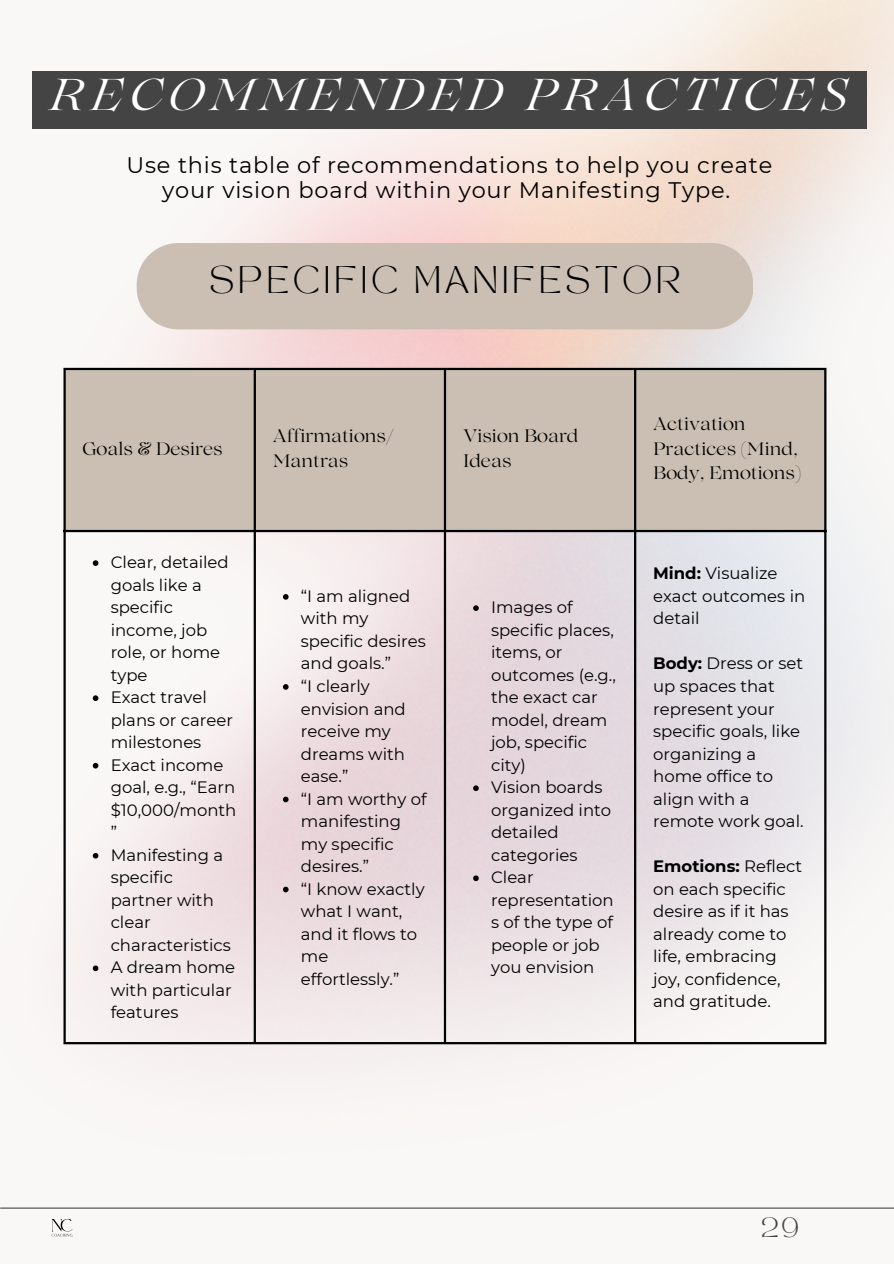
<style>
.page{position:relative;width:894px;height:1264px;background:#fff}
.page>*{position:absolute;margin:0;border:0;box-sizing:border-box;transform-origin:0 0}
.t1{font:italic 44.4px "Lovelace";letter-spacing:.15em;color:#fff}
.t2{font:27px "TAN MONCHERI Regular";letter-spacing:.15em;color:#000}
.t3{font:22.5px/24.8px "Montserrat";letter-spacing:.035em;color:#000;text-align:center}
.t4{font:19.5px "TAN MONCHERI Regular";color:#444}
.t5{font:18px/24.8px "Lovelace";color:#000}
.t6{font:16.5px/22.5px "Montserrat";color:#000}
.s1{font-weight:700}
</style>
<div class="page">
<img style="left:0;top:0;width:893px;height:1209px">
<hr style="left:1px;top:1207px;width:892px;height:1px;background:#444">
<div style="left:32px;top:71px;width:833px;height:58px;background:#444"></div>
<div style="left:137px;top:243px;width:616px;height:86px;background:#cbbfb3"></div>
<div style="left:66px;top:370px;width:758px;height:160px;background:#cbbfb3"></div>
<svg style="left:93px;top:560px;width:5px;height:6px"></svg>
<svg style="left:93px;top:695px;width:5px;height:6px"></svg>
<svg style="left:93px;top:763px;width:5px;height:5px"></svg>
<svg style="left:93px;top:853px;width:5px;height:5px"></svg>
<svg style="left:93px;top:965px;width:5px;height:6px"></svg>
<svg style="left:283px;top:594px;width:5px;height:5px"></svg>
<svg style="left:283px;top:684px;width:5px;height:5px"></svg>
<svg style="left:283px;top:796px;width:5px;height:6px"></svg>
<svg style="left:283px;top:886px;width:5px;height:6px"></svg>
<svg style="left:473px;top:605px;width:5px;height:6px"></svg>
<svg style="left:473px;top:785px;width:5px;height:6px"></svg>
<svg style="left:473px;top:875px;width:5px;height:6px"></svg>
<hr style="left:63px;top:370px;width:3px;height:672px;background:#000">
<hr style="left:253px;top:370px;width:3px;height:672px;background:#000">
<hr style="left:443px;top:370px;width:3px;height:672px;background:#000">
<hr style="left:634px;top:370px;width:2px;height:672px;background:#000">
<hr style="left:824px;top:370px;width:2px;height:672px;background:#000">
<hr style="left:63px;top:368px;width:763px;height:2px;background:#000">
<hr style="left:63px;top:530px;width:763px;height:2px;background:#000">
<hr style="left:63px;top:1042px;width:763px;height:2px;background:#000">
<img style="left:51px;top:1218px;width:22px;height:19px">
<p class="t1" style="left:50px;top:79px;width:800px">RECOMMENDED PRACTICES</p>
<p class="t3" style="left:126px;top:153px;width:647px">Use this table of recommendations to help you create your vision board within your Manifesting Type.</p>
<h1 class="t2" style="left:209px;top:265px;width:472px">SPECIFIC MANIFESTOR</h1>
<p class="t5" style="left:83px;top:438px;width:142px">Goals &amp; Desires</p>
<p class="t6" style="left:111px;top:551px;width:119px">Clear, detailed goals like a specific income, job role, or home type</p>
<p class="t6" style="left:111px;top:686px;width:124px">Exact travel plans or career milestones</p>
<p class="t6" style="left:111px;top:753px;width:127px">Exact income goal, e.g., “Earn $10,000/month ”</p>
<p class="t6" style="left:111px;top:843px;width:122px">Manifesting a specific partner with clear characteristics</p>
<p class="t6" style="left:111px;top:956px;width:126px">A dream home with particular features</p>
<h2 class="t5" style="left:273px;top:425px;width:122px">Affirmations/</h2>
<p class="t5" style="left:273px;top:450px;width:77px">Mantras</p>
<p class="t6" style="left:301px;top:584px;width:126px">“I am aligned with my specific desires and goals.”</p>
<p class="t6" style="left:301px;top:674px;width:106px">“I clearly envision and receive my dreams with ease.”</p>
<p class="t6" style="left:301px;top:787px;width:127px">“I am worthy of manifesting my specific desires.”</p>
<p class="t6" style="left:301px;top:877px;width:125px">“I know exactly what I want, and it flows to me effortlessly.”</p>
<p class="t5" style="left:463px;top:425px;width:117px">Vision Board<br>Ideas</p>
<p class="t5" style="left:653px;top:413px;width:149px">Activation<br>Practices (Mind,<br>Body, Emotions)</p>
<p class="t6" style="left:491px;top:596px;width:126px">Images of specific places, items, or outcomes (e.g., the exact car model, dream job, specific city)</p>
<p class="t6" style="left:491px;top:776px;width:122px">Vision boards organized into detailed categories</p>
<p class="t6" style="left:491px;top:866px;width:124px">Clear representation s of the type of people or job you envision</p>
<p class="t6" style="left:653px;top:562px;width:153px"><span class="s1">Mind:</span> Visualize exact outcomes in detail</p>
<p class="t6" style="left:653px;top:652px;width:152px"><span class="s1">Body:</span> Dress or set up spaces that represent your specific goals, like organizing a home office to align with a remote work goal.</p>
<p class="t6" style="left:653px;top:854px;width:150px"><span class="s1">Emotions:</span> Reflect on each specific desire as if it has already come to life, embracing joy, confidence, and gratitude.</p>
<p class="t4" style="left:760px;top:1216px;width:39px">29</p>
</div>
